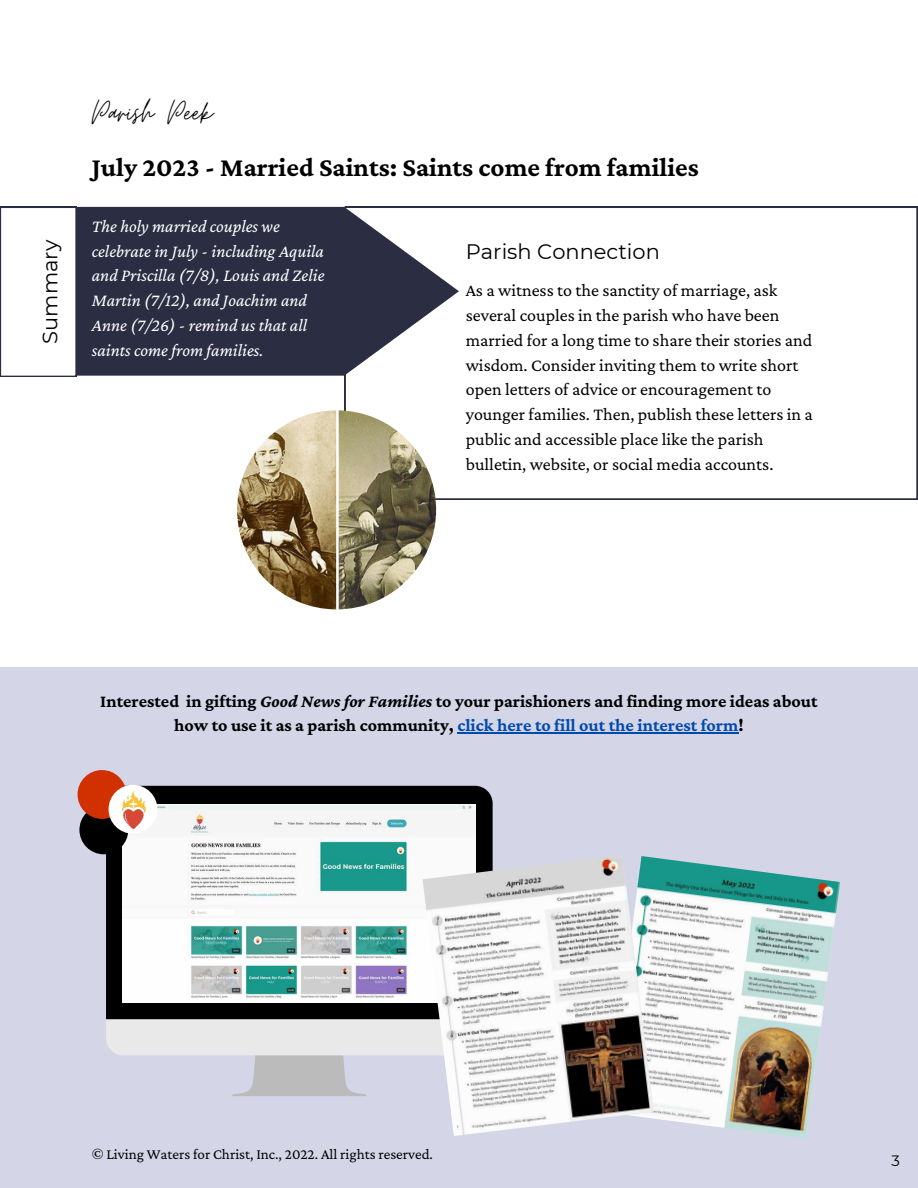
<style>
.page{position:relative;width:918px;height:1188px;background:#fff}
.page>*{position:absolute;margin:0;border:0;box-sizing:border-box;transform-origin:0 0}
.t1{font:36px "Moon Time";color:#000}
.t2{font:700 27px "Crimson Pro";color:#000}
.t3{font:21px "Montserrat";color:#000}
.t4{font:18px/24.8px "Crimson Pro";color:#000}
.t5{font:italic 18px/24.8px "Crimson Pro";color:#fff}
.t6{font:700 18px/24.8px "Crimson Pro";color:#000;text-align:center}
.t7{font:15px "Crimson Pro";color:#000}
.t8{font:15px "Montserrat";color:#000}
.s1{font-style:italic}
.s2{color:#004aad}
</style>
<div class="page">
<svg style="left:345px;top:207px;width:572px;height:292px"></svg>
<svg style="left:77px;top:207px;width:382px;height:169px;background:#4a4c5e"></svg>
<svg style="left:0;top:207px;width:76px;height:170px"></svg>
<img style="left:237px;top:410px;width:199px;height:199px;border-radius:50%">
<div style="left:0;top:667px;width:918px;height:521px;background:#d4d6e8"></div>
<div style="left:106px;top:786px;width:387px;height:233px;background:#000"></div>
<svg style="left:106px;top:1019px;width:317px;height:77px"></svg>
<img style="left:122px;top:804px;width:354px;height:199px">
<div style="left:79px;top:805px;width:49px;height:49px;background:#000;border-radius:50%"></div>
<div style="left:78px;top:770px;width:48px;height:49px;background:#d13000;border-radius:50%"></div>
<div style="left:109px;top:785px;width:48px;height:49px;background:#fff;border-radius:50%"></div>
<img style="left:122px;top:791px;width:23px;height:38px">
<img style="left:654px;top:857px;width:186px;height:281px">
<img style="left:423px;top:855px;width:231px;height:281px">
<hr style="left:457px;top:732px;width:282px;height:2px;background:#004aad">
<p class="t3" style="left:36px;top:344px;width:106px;rotate:-90deg">Summary</p>
<h1 class="t1" style="left:92px;top:91px;width:122px">Parish Peek</h1>
<h2 class="t2" style="left:92px;top:150px;width:609px">July 2023 - Married Saints: Saints come from families</h2>
<p class="t5" style="left:92px;top:213px;width:234px">The holy married couples we celebrate in July - including Aquila and Priscilla (7/8), Louis and Zelie<br>Martin (7/12), and Joachim and<br>Anne (7/26) - remind us that all saints come from families.</p>
<p class="t3" style="left:466px;top:237px;width:196px">Parish Connection</p>
<p class="t4" style="left:466px;top:278px;width:349px">As a witness to the sanctity of marriage, ask several couples in the parish who have been married for a long time to share their stories and wisdom. Consider inviting them to write short open letters of advice or encouragement to younger families. Then, publish these letters in a public and accessible place like the parish bulletin, website, or social media accounts.</p>
<p class="t6" style="left:100px;top:688px;width:719px">Interested in gifting <span class="s1">Good News for Families</span> to your parishioners and finding more ideas about how to use it as a parish community, <span class="s2">click here to fill out the interest form</span>!</p>
<p class="t7" style="left:92px;top:1144px;width:343px">© Living Waters for Christ, Inc., 2022. All rights reserved.</p>
<p class="t8" style="left:891px;top:1151px;width:10px">3</p>
</div>
